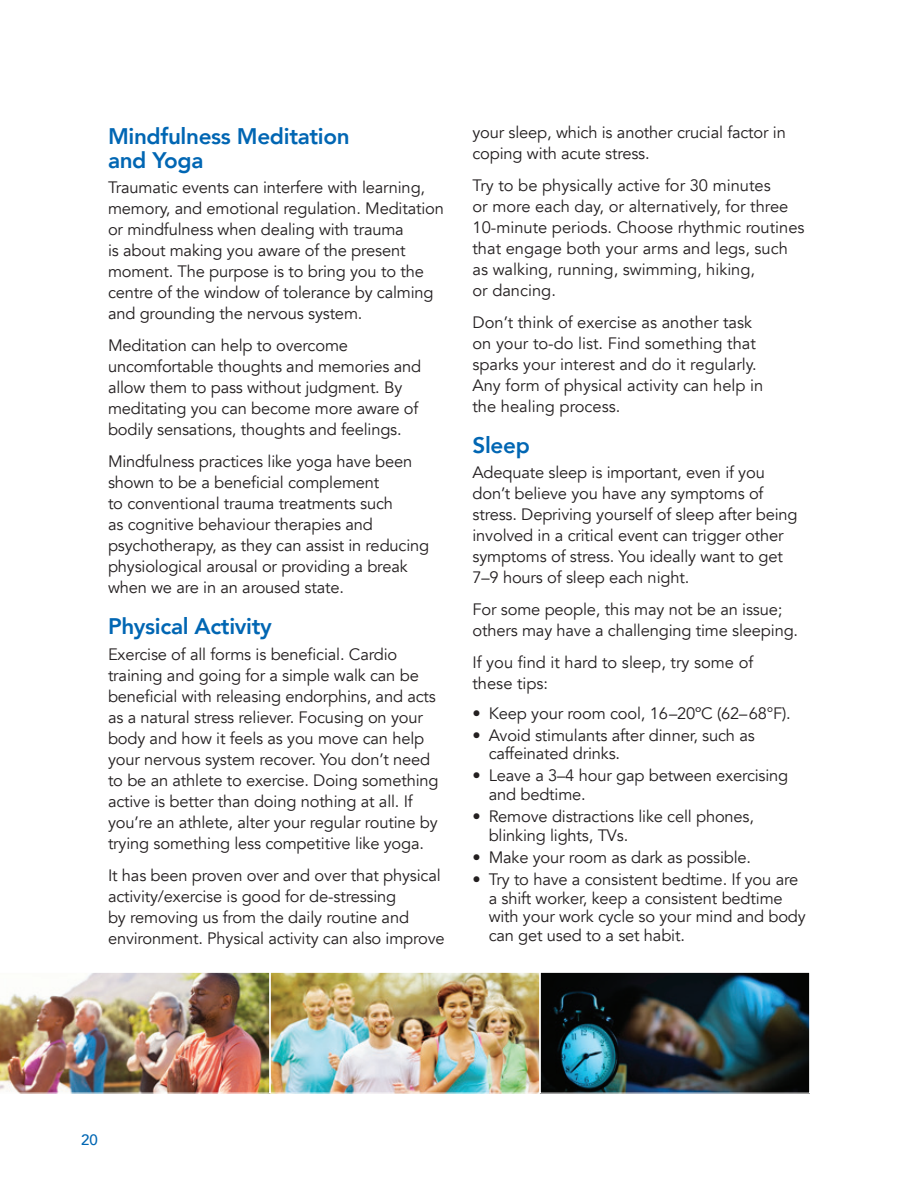
<style>
.page{position:relative;width:918px;height:1188px;background:#fff}
.page>*{position:absolute;margin:0;border:0;box-sizing:border-box;transform-origin:0 0}
.t1{font:800 22.5px/24px "Avenir";letter-spacing:-.015em;color:#0166b3}
.t2{font:16.5px/21px "Avenir";letter-spacing:-.01em;color:#231f20}
.t3{font:500 15px "Avenir";color:#0166b3}
</style>
<div class="page">
<img style="left:272px;top:974px;width:536px;height:118px">
<img style="left:0;top:972px;width:270px;height:122px">
<div style="left:270px;top:972px;width:270px;height:122px;border:1px solid #fff"></div>
<div style="left:540px;top:972px;width:270px;height:122px;border:1px solid #fff"></div>
<h1 class="t1" style="left:108px;top:124px;width:243px">Mindfulness Meditation and Yoga</h1>
<p class="t2" style="left:108px;top:177px;width:338px">Traumatic events can interfere with learning, memory, and emotional regulation. Meditation or mindfulness when dealing with trauma<br>is about making you aware of the present moment. The purpose is to bring you to the centre of the window of tolerance by calming and grounding the nervous system.</p>
<p class="t2" style="left:108px;top:335px;width:315px">Meditation can help to overcome uncomfortable thoughts and memories and allow them to pass without judgment. By meditating you can become more aware of bodily sensations, thoughts and feelings.</p>
<p class="t2" style="left:108px;top:451px;width:323px">Mindfulness practices like yoga have been shown to be a beneficial complement<br>to conventional trauma treatments such<br>as cognitive behaviour therapies and psychotherapy, as they can assist in reducing physiological arousal or providing a break when we are in an aroused state.</p>
<h1 class="t1" style="left:108px;top:615px;width:165px">Physical Activity</h1>
<p class="t2" style="left:108px;top:644px;width:332px">Exercise of all forms is beneficial. Cardio training and going for a simple walk can be beneficial with releasing endorphins, and acts as a natural stress reliever. Focusing on your body and how it feels as you move can help your nervous system recover. You don’t need to be an athlete to exercise. Doing something active is better than doing nothing at all. If you’re an athlete, alter your regular routine by trying something less competitive like yoga.</p>
<p class="t2" style="left:108px;top:865px;width:338px">It has been proven over and over that physical activity/exercise is good for de-stressing<br>by removing us from the daily routine and environment. Physical activity can also improve</p>
<p class="t2" style="left:473px;top:122px;width:315px">your sleep, which is another crucial factor in coping with acute stress.</p>
<p class="t2" style="left:473px;top:175px;width:334px">Try to be physically active for 30 minutes<br>or more each day, or alternatively, for three 10-minute periods. Choose rhythmic routines that engage both your arms and legs, such as walking, running, swimming, hiking,<br>or dancing.</p>
<p class="t2" style="left:473px;top:312px;width:292px">Don’t think of exercise as another task on your to-do list. Find something that sparks your interest and do it regularly.<br>Any form of physical activity can help in the healing process.</p>
<h1 class="t1" style="left:472px;top:433px;width:59px">Sleep</h1>
<p class="t2" style="left:472px;top:463px;width:327px">Adequate sleep is important, even if you don’t believe you have any symptoms of stress. Depriving yourself of sleep after being involved in a critical event can trigger other symptoms of stress. You ideally want to get 7–9 hours of sleep each night.</p>
<p class="t2" style="left:472px;top:599px;width:327px">For some people, this may not be an issue; others may have a challenging time sleeping.</p>
<p class="t2" style="left:472px;top:652px;width:282px">If you find it hard to sleep, try some of these tips:</p>
<p class="t2" style="left:472px;top:703px;width:320px">• Keep your room cool, 16–20ºC (62–68°F).</p>
<p class="t2" style="left:489px;top:726px;width:268px;line-height:18.8px;text-indent:-16px">• Avoid stimulants after dinner, such as caffeinated drinks.</p>
<p class="t2" style="left:489px;top:767px;width:301px;line-height:18.8px;text-indent:-16px">• Leave a 3–4 hour gap between exercising and bedtime.</p>
<p class="t2" style="left:489px;top:807px;width:267px;line-height:18.8px;text-indent:-16px">• Remove distractions like cell phones, blinking lights, TVs.</p>
<p class="t2" style="left:472px;top:847px;width:280px">• Make your room as dark as possible.</p>
<p class="t2" style="left:489px;top:870px;width:319px;line-height:18.8px;text-indent:-16px">• Try to have a consistent bedtime. If you are a shift worker, keep a consistent bedtime with your work cycle so your mind and body can get used to a set habit.</p>
<p class="t3" style="left:81px;top:1127px;width:18px">20</p>
</div>
